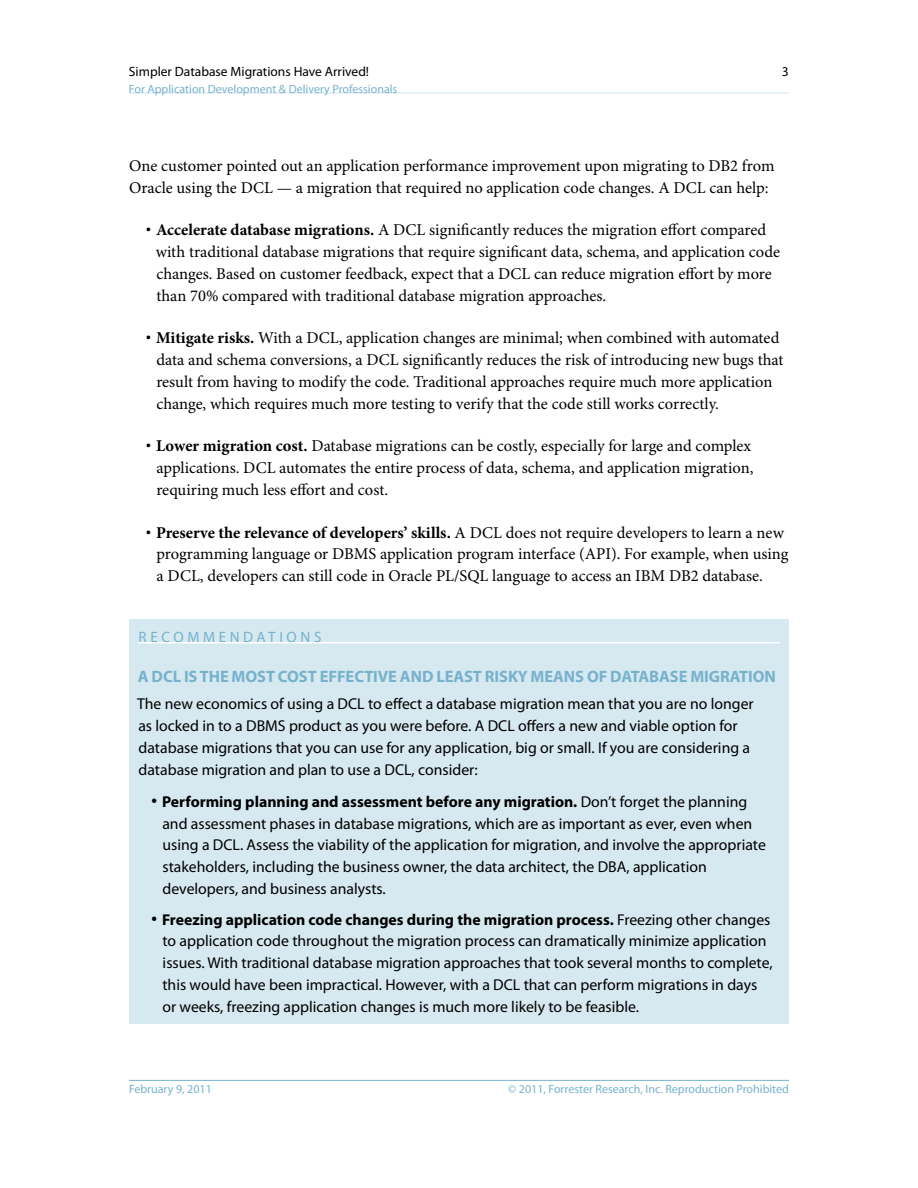
<style>
.page{position:relative;width:918px;height:1188px;background:#fff}
.page>*{position:absolute;margin:0;border:0;box-sizing:border-box;transform-origin:0 0}
.t1{font:16.5px/21.8px "Minion Pro";color:#000}
.t2{font:700 16.5px "Myriad Pro";letter-spacing:-.005em;color:#77b2cd}
.t3{font:15.75px/21.8px "Myriad Pro";color:#000}
.t4{font:15px "Myriad Pro";color:#77b2cd}
.t5{font:13.5px "Myriad Pro";color:#000}
.t6{font:12px "Myriad Pro";color:#77b2cd}
.s1{font-weight:700;font-size:24px}
.s2{font-weight:700}
</style>
<div class="page">
<div style="left:129px;top:620px;width:660px;height:404px;background:#d6e8f0"></div>
<hr style="left:129px;top:1080px;width:660px;height:1px;background:#77b2cd">
<hr style="left:129px;top:93px;width:660px;height:1px;background:#cfe4ee">
<hr style="left:138px;top:642px;width:642px;height:1px;background:#fff">
<p class="t5" style="left:129px;top:64px;width:242px">Simpler Database Migrations Have Arrived!</p>
<p class="t5" style="left:782px;top:65px;width:8px">3</p>
<p class="t6" style="left:129px;top:82px;width:270px">For Application Development &amp; Delivery Professionals</p>
<p class="t1" style="left:129px;top:156px;width:647px">One customer pointed out an application performance improvement upon migrating to DB2 from<br>Oracle using the DCL — a migration that required no application code changes. A DCL can help:</p>
<p class="t1" style="left:156px;top:220px;width:626px;text-indent:-10px"><span class="s1">·</span> <span class="s2">Accelerate database migrations.</span> A DCL significantly reduces the migration effort compared with traditional database migrations that require significant data, schema, and application code changes. Based on customer feedback, expect that a DCL can reduce migration effort by more than 70% compared with traditional database migration approaches.</p>
<p class="t1" style="left:156px;top:328px;width:629px;text-indent:-11px"><span class="s1">·</span> <span class="s2">Mitigate risks.</span> With a DCL, application changes are minimal; when combined with automated data and schema conversions, a DCL significantly reduces the risk of introducing new bugs that result from having to modify the code. Traditional approaches require much more application change, which requires much more testing to verify that the code still works correctly.</p>
<p class="t1" style="left:156px;top:436px;width:599px;text-indent:-11px"><span class="s1">·</span> <span class="s2">Lower migration cost.</span> Database migrations can be costly, especially for large and complex applications. DCL automates the entire process of data, schema, and application migration, requiring much less effort and cost.</p>
<p class="t1" style="left:156px;top:522px;width:634px;text-indent:-11px"><span class="s1">·</span> <span class="s2">Preserve the relevance of developers’ skills.</span> A DCL does not require developers to learn a new programming language or DBMS application program interface (API). For example, when using a DCL, developers can still code in Oracle PL/SQL language to access an IBM DB2 database.</p>
<p class="t4" style="left:139px;top:629px;width:25px">Recommendations</p>
<p class="t2" style="left:138px;top:667px;width:563px">A DCL is the most cost effective and least ri skY Means Of database migr</p>
<p class="t2" style="left:730px;top:667px;width:28px">ation</p>
<p class="t3" style="left:137px;top:694px;width:618px">The new economics of using a DCL to effect a database migration mean that you are no longer as locked in to a DBMS product as you were before. A DCL offers a new and viable option for database migrations that you can use for any application, big or small. If you are considering a database migration and plan to use a DCL, consider:</p>
<p class="t3" style="left:162px;top:791px;width:605px;text-indent:-11px"><span class="s1">·</span> <span class="s2">Performing planning and assessment before any migration.</span> Don’t forget the planning and assessment phases in database migrations, which are as important as ever, even when using a DCL. Assess the viability of the application for migration, and involve the appropriate stakeholders, including the business owner, the data architect, the DBA, application developers, and business analysts.</p>
<p class="t3" style="left:162px;top:909px;width:612px;text-indent:-11px"><span class="s1">·</span> <span class="s2">Freezing application code changes during the migration process.</span> Freezing other changes to application code throughout the migration process can dramatically minimize application issues. With traditional database migration approaches that took several months to complete, this would have been impractical. However, with a DCL that can perform migrations in days or weeks, freezing application changes is much more likely to be feasible.</p>
<p class="t6" style="left:129px;top:1083px;width:84px">February 9, 2011</p>
<p class="t6" style="left:508px;top:1083px;width:282px">© 2011, Forrester Research, Inc. Reproduction Prohibited</p>
</div>
